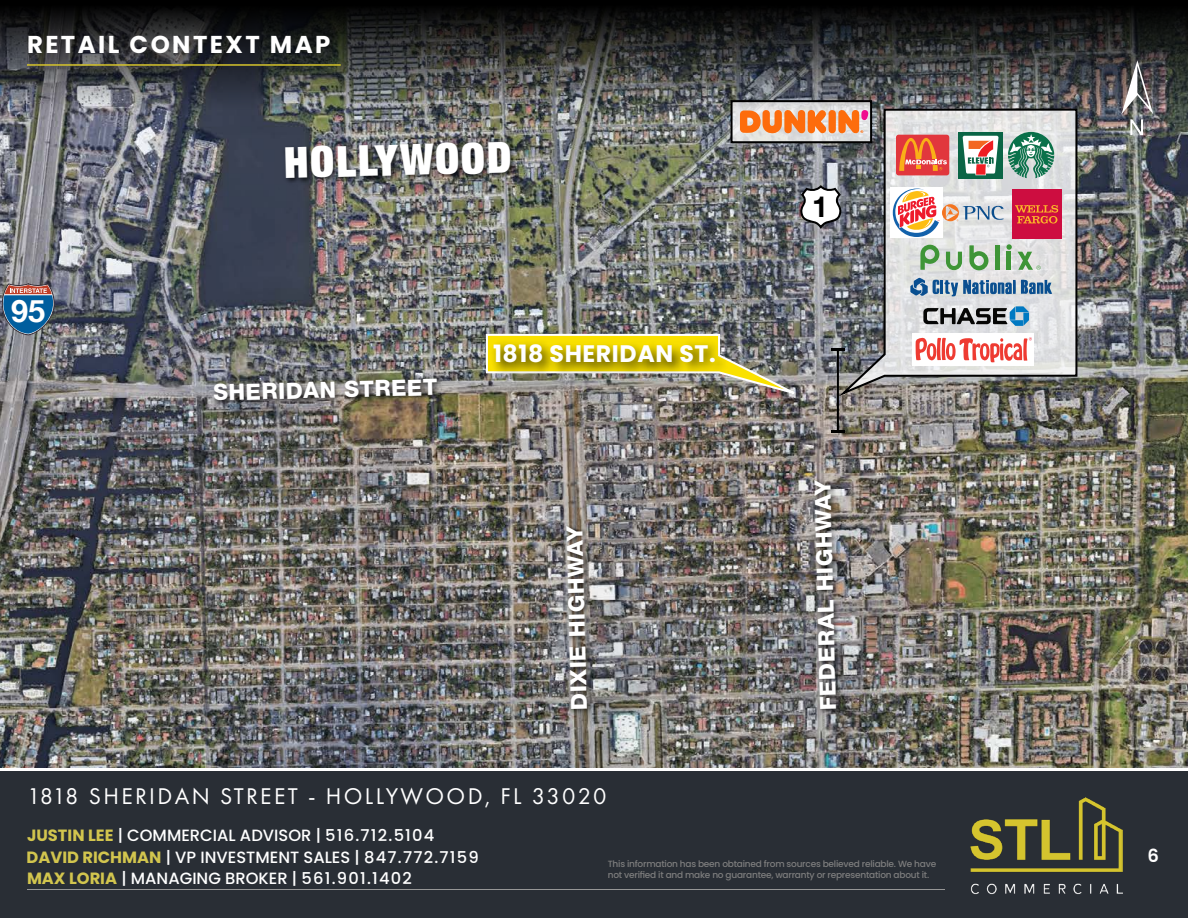
<style>
.page{position:relative;width:1188px;height:918px;background:#fff}
.page>*{position:absolute;margin:0;border:0;box-sizing:border-box;transform-origin:0 0}
.t1{font:900 condensed 42.9px "Helvetica Neue LT Pro";color:#fff}
.t2{font:700 30.9px "Helvetica Neue";color:#fff}
.t3{font:700 28.95px "Helvetica Neue";color:#000}
.Project_Name__Black__Align_to_Left{font:700 24.45px "Poppins";letter-spacing:.1em;color:#fff}
.t4{font:700 23.85px "Poppins";letter-spacing:.025em;color:#fff}
.t5{font:23.55px "Futura PT";letter-spacing:.1em;color:#fff}
.t6{font:800 22.5px "Helvetica Neue LT Pro";color:#fff}
.t7{font:800 22.35px "Helvetica Neue LT Pro";color:#fff}
.t8{font:600 18px "Poppins";color:#fff}
.t9{font:500 16.35px/21px "Poppins";color:#fff}
.t10{font:500 9px "Poppins";letter-spacing:-.025em;color:#7d7d7d}
.s1{font-weight:700;color:#d2c54e}
</style>
<div class="page">
<div style="left:0;top:771px;width:1188px;height:147px;background:#292e35"></div>
<img style="left:970px;top:797px;width:152px;height:98px">
<hr style="left:27px;top:889px;width:918px;height:1px;background:#969696">
<img style="left:0;top:135px;width:1188px;height:632px">
<img style="left:485px;top:333px;width:328px;height:68px">
<img style="left:484px;top:333px;width:251px;height:63px">
<img style="left:207px;top:371px;width:240px;height:45px">
<img style="left:278px;top:135px;width:243px;height:62px">
<img style="left:558px;top:520px;width:42px;height:200px">
<img style="left:807px;top:475px;width:43px;height:245px">
<svg style="left:2px;top:283px;width:53px;height:53px;background:#436a8c"></svg>
<svg style="left:799px;top:184px;width:35px;height:46px"></svg>
<svg style="left:834px;top:135px;width:244px;height:264px;background:#a9aaab"></svg>
<svg style="left:734px;top:135px;width:135px;height:5px"></svg>
<div style="left:731px;top:100px;width:141px;height:43px;border:2px solid #000"></div>
<div style="left:896px;top:135px;width:53px;height:40px;background:#e1373d;border-radius:3px"></div>
<svg style="left:899px;top:138px;width:48px;height:33px"></svg>
<div style="left:959px;top:132px;width:44px;height:46px;background:#0b6546"></div>
<svg style="left:963px;top:136px;width:35px;height:39px"></svg>
<div style="left:912px;top:334px;width:121px;height:32px;background:#fff"></div>
<svg style="left:915px;top:337px;width:117px;height:26px"></svg>
<svg style="left:923px;top:306px;width:106px;height:20px;background:#7e8c95"></svg>
<div style="left:890px;top:188px;width:53px;height:50px;background:#fff"></div>
<svg style="left:1008px;top:135px;width:46px;height:43px;background:#6fa792"></svg>
<div style="left:1012px;top:189px;width:50px;height:50px;background:#cd0d40"></div>
<svg style="left:1015px;top:205px;width:43px;height:19px"></svg>
<svg style="left:892px;top:188px;width:111px;height:50px"></svg>
<hr style="left:995px;top:245px;width:4px;height:25px;background:#3f9537">
<hr style="left:1007px;top:252px;width:4px;height:18px;background:#3f9537">
<svg style="left:946px;top:252px;width:16px;height:18px"></svg>
<svg style="left:969px;top:245px;width:19px;height:25px"></svg>
<svg style="left:920px;top:245px;width:19px;height:25px"></svg>
<svg style="left:1006px;top:244px;width:6px;height:6px"></svg>
<svg style="left:1018px;top:252px;width:23px;height:18px"></svg>
<hr style="left:1013px;top:280px;width:3px;height:14px;background:#0b4f90">
<svg style="left:910px;top:278px;width:102px;height:18px;background:#7e9ebb"></svg>
<svg style="left:1021px;top:280px;width:31px;height:14px"></svg>
<hr style="left:837px;top:349px;width:2px;height:83px;background:#000">
<svg style="left:831px;top:348px;width:13px;height:2px"></svg>
<svg style="left:831px;top:431px;width:13px;height:2px"></svg>
<img style="left:0;top:0;width:1188px;height:135px">
<hr style="left:27px;top:64px;width:314px;height:2px;background:#d6c42c">
<svg style="left:1122px;top:60px;width:31px;height:75px"></svg>
<p class="Project_Name__Black__Align_to_Left" style="left:27px;top:30px;width:305px">RETAIL CONTEXT MAP</p>
<p class="t2" style="left:11px;top:287px;width:36px">95</p>
<p class="t1" style="left:284px;top:135px;width:229px;rotate:-1deg">HOLLYWOOD</p>
<p class="t6" style="left:213px;top:378px;width:226px;rotate:-1deg">SHERIDAN STREET</p>
<p class="t4" style="left:493px;top:340px;width:224px">1818 SHERIDAN ST.</p>
<p class="t7" style="left:565px;top:710px;width:186px;rotate:-91deg">DIXIE HIGHWAY</p>
<h3 class="t5" style="left:27px;top:782px;width:581px">1818 SHERIDAN STREET - HOLLYWOOD, FL 33020</h3>
<h3 class="t9" style="left:27px;top:825px;width:409px"><span class="s1">JUSTIN LEE</span> | COMMERCIAL ADVISOR | 516.712.5104</h3>
<p class="t3" style="left:812px;top:184px;width:17px">1</p>
<p class="t7" style="left:814px;top:710px;width:232px;rotate:-91deg">FEDERAL HIGHWAY</p>
<h3 class="t9" style="left:27px;top:846px;width:454px"><span class="s1">DAVID RICHMAN</span> | VP INVESTMENT SALES | 847.772.7159<br><span class="s1">MAX LORIA</span> | MANAGING BROKER | 561.901.1402</h3>
<p class="t10" style="left:608px;top:858px;width:330px">This information has been obtained from sources believed reliable. We have</p>
<p class="t10" style="left:608px;top:869px;width:323px">not verified it and make no guarantee, warranty or representation about it.</p>
<h3 class="t8" style="left:1147px;top:845px;width:13px">6</h3>
</div>
